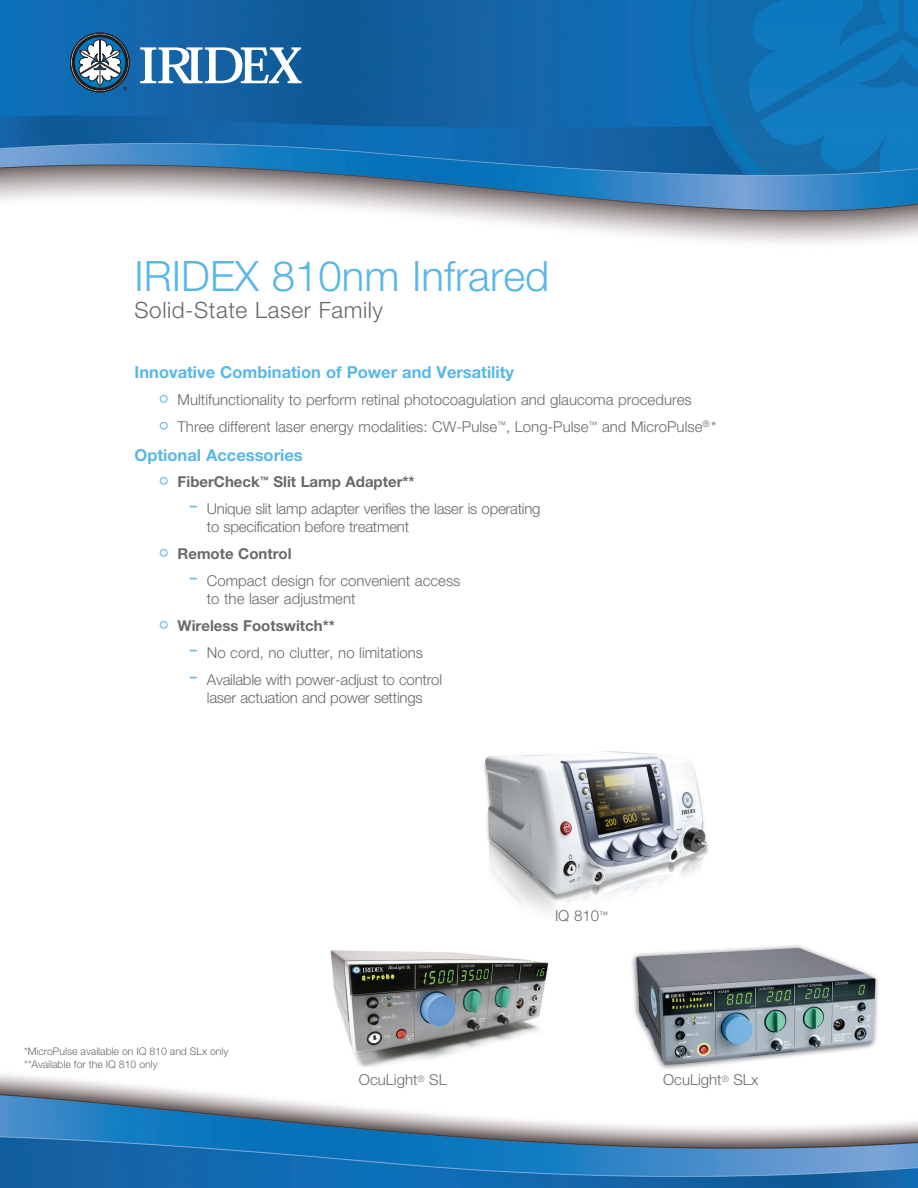
<style>
.page{position:relative;width:918px;height:1188px;background:#fff}
.page>*{position:absolute;margin:0;border:0;box-sizing:border-box;transform-origin:0 0}
.t1{font:300 42px "Helvetica Neue";color:#58b7e7}
.t2{font:300 22.5px "Helvetica Neue";letter-spacing:.025em;color:#69696c}
.sa_083_bullets{font:700 16.5px "Helvetica Neue";color:#58b7e7}
.sa_083_bullets-2{font:300 15px/18px "Helvetica Neue";color:#69696c}
.sa_083_bullets-3{font:700 15px "Helvetica Neue";color:#69696c}
.t3{font:300 10.5px "Helvetica Neue";color:#69696c}
.s1{font-size:27px;color:#58b7e7}
.s2{font-weight:300;font-size:27px;color:#58b7e7}
</style>
<div class="page">
<img style="left:0;top:0;width:918px;height:1188px">
<svg style="left:70px;top:33px;width:59px;height:59px"></svg>
<div style="left:72px;top:34px;width:56px;height:57px;border:3px solid #231f20;border-radius:50%"></div>
<div style="left:70px;top:33px;width:60px;height:59px;border:1px solid #231f20;border-radius:50%"></div>
<svg style="left:76px;top:39px;width:51px;height:51px"></svg>
<svg style="left:140px;top:47px;width:161px;height:36px"></svg>
<p class="t1" style="left:135px;top:250px;width:416px">IRIDEX 810nm Infrared</p>
<p class="t2" style="left:135px;top:296px;width:250px">Solid-State Laser Family</p>
<p class="sa_083_bullets" style="left:135px;top:362px;width:381px">Innovative Combination of Power and Versatility</p>
<p class="sa_083_bullets-2" style="left:159px;top:390px;width:535px"><span class="s1">°</span> Multifunctionality to perform retinal photocoagulation and glaucoma procedures</p>
<p class="sa_083_bullets-2" style="left:159px;top:417px;width:559px"><span class="s1">°</span> Three different laser energy modalities: CW-Pulse<sup>™</sup>, Long-Pulse<sup>™</sup> and MicroPulse<sup>®</sup> *</p>
<p class="sa_083_bullets" style="left:135px;top:444px;width:170px">Optional Accessories</p>
<p class="sa_083_bullets-3" style="left:159px;top:473px;width:258px"><span class="s2">°</span> FiberCheck<sup>™</sup> Slit Lamp Adapter**</p>
<p class="sa_083_bullets-2" style="left:207px;top:500px;width:335px;text-indent:-18px"><span class="s1">-</span> Unique slit lamp adapter verifies the laser is operating to specification before treatment</p>
<p class="sa_083_bullets-3" style="left:159px;top:545px;width:135px"><span class="s2">°</span> Remote Control</p>
<p class="sa_083_bullets-2" style="left:207px;top:572px;width:255px;text-indent:-18px"><span class="s1">-</span> Compact design for convenient access to the laser adjustment</p>
<p class="sa_083_bullets-3" style="left:159px;top:617px;width:178px"><span class="s2">°</span> Wireless Footswitch**</p>
<p class="sa_083_bullets-2" style="left:189px;top:644px;width:236px"><span class="s1">-</span> No cord, no clutter, no limitations</p>
<p class="sa_083_bullets-2" style="left:189px;top:671px;width:255px;text-align:center"><span class="s1">-</span> Available with power-adjust to control laser actuation and power settings</p>
<p class="t3" style="left:24px;top:1045px;width:206px">*MicroPulse available on IQ 810 and SLx only</p>
<p class="t3" style="left:24px;top:1057px;width:135px">**Available for the IQ 810 only</p>
<p class="sa_083_bullets-2" style="left:555px;top:906px;width:54px">IQ 810<sup>™</sup></p>
<p class="sa_083_bullets-2" style="left:359px;top:1071px;width:89px">OcuLight<sup>®</sup> SL</p>
<p class="sa_083_bullets-2" style="left:663px;top:1071px;width:97px">OcuLight<sup>®</sup> SLx</p>
</div>
